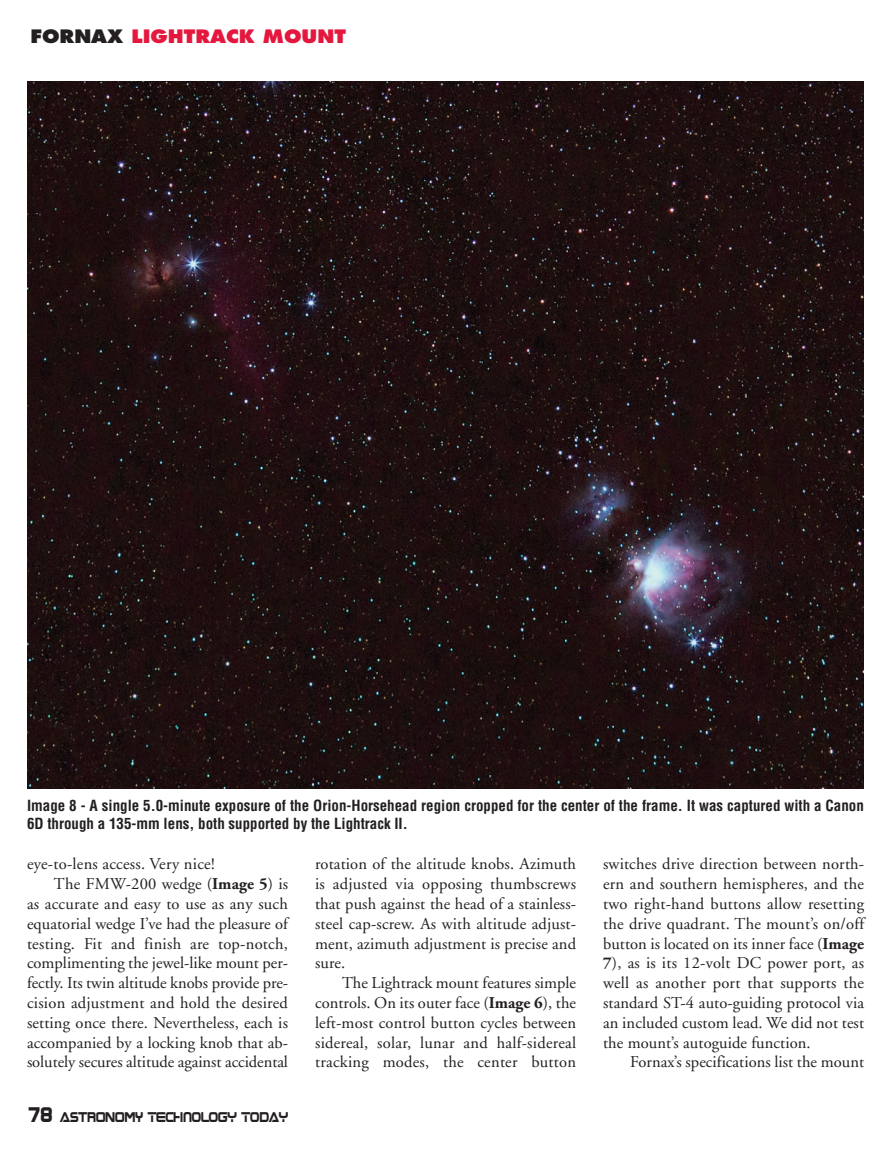
<style>
.page{position:relative;width:891px;height:1161px;background:#fff}
.page>*{position:absolute;margin:0;border:0;box-sizing:border-box;transform-origin:0 0}
.t1{font:800 18px "Futura";color:#e4183e;scale:1.08 1}
.t2{font:16.5px/19.8px "Adobe Garamond";letter-spacing:.005em;color:#231f20;text-align:justify}
.t3{font:700 condensed 15px/18px "Helvetica";color:#231f20}
.t4{font:11.4px "Boom Box";color:#231f20;scale:.9 1}
.s1{color:#231f20}
.s2{font-weight:700}
.s3{font-size:17.1px}
</style>
<div class="page">
<img style="left:27px;top:81px;width:837px;height:707px">
<p class="t1" style="left:30px;top:28px;width:294px"><span class="s1">FORNAX</span> LIGHTRACK MOUNT</p>
<p class="t3" style="left:27px;top:797px;width:838px">Image 8 - A single 5.0-minute exposure of the Orion-Horsehead region cropped for the center of the frame. It was captured with a Canon<br>6D through a 135-mm lens, both supported by the Lightrack II.</p>
<p class="t2" style="left:27px;top:856px;width:189px">eye-to-lens access. Very nice!</p>
<p class="t2" style="left:54px;top:876px;width:236px">The FMW-200 wedge (<span class="s2">Image 5</span>) is</p>
<p class="t2" style="left:27px;top:895px;width:263px">as accurate and easy to use as any such</p>
<p class="t2" style="left:27px;top:915px;width:263px">equatorial wedge I’ve had the pleasure of</p>
<p class="t2" style="left:27px;top:935px;width:263px">testing. Fit and finish are top-notch,</p>
<p class="t2" style="left:27px;top:955px;width:263px">complimenting the jewel-like mount per-</p>
<p class="t2" style="left:27px;top:975px;width:263px">fectly. Its twin altitude knobs provide pre-</p>
<p class="t2" style="left:27px;top:994px;width:263px">cision adjustment and hold the desired</p>
<p class="t2" style="left:27px;top:1014px;width:263px">setting once there. Nevertheless, each is</p>
<p class="t2" style="left:27px;top:1034px;width:263px">accompanied by a locking knob that ab-</p>
<p class="t2" style="left:27px;top:1054px;width:263px">solutely secures altitude against accidental</p>
<p class="t4" style="left:28px;top:1112px;width:290px"><span class="s3">78</span> ASTRONOMY TECHNOLOGY TODAY</p>
<p class="t2" style="left:315px;top:856px;width:263px">rotation of the altitude knobs. Azimuth is adjusted via opposing thumbscrews that push against the head of a stainless&shy;steel cap-screw. As with altitude adjust&shy;ment, azimuth adjustment is precise and sure.</p>
<p class="t2" style="left:315px;top:975px;width:263px;text-indent:27px">The Lightrack mount features simple controls. On its outer face (<span class="s2">Image 6</span>), the left-most control button cycles between sidereal, solar, lunar and half-sidereal tracking modes, the center button</p>
<p class="t2" style="left:603px;top:856px;width:263px">switches drive direction between north&shy;ern and southern hemispheres, and the two right-hand buttons allow resetting the drive quadrant. The mount’s on/off button is located on its inner face (<span class="s2">Image 7</span>), as is its 12-volt DC power port, as well as another port that supports the standard ST-4 auto-guiding protocol via an included custom lead. We did not test the mount’s autoguide function.</p>
<p class="t2" style="left:630px;top:1054px;width:236px">Fornax’s specifications list the mount</p>
</div>
